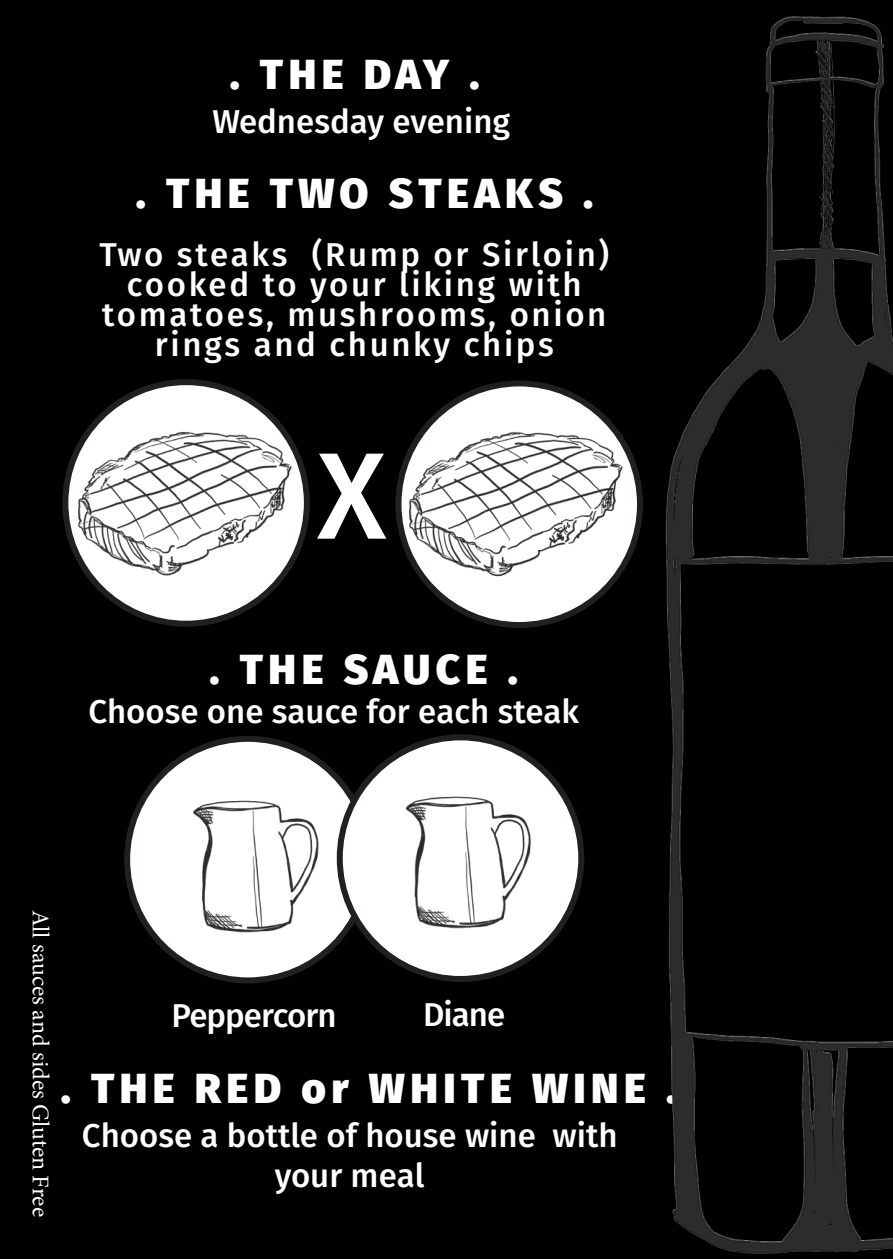
<style>
.page{position:relative;width:893px;height:1259px;background:#000}
.page>*{position:absolute;margin:0;border:0;box-sizing:border-box;transform-origin:0 0}
.t1{font:500 123px "Fira Sans";color:#fff}
.t2{font:800 42px "Fira Sans";letter-spacing:.13em;color:#fff}
.t3{font:500 33px/30px "Fira Sans";letter-spacing:.08em;color:#fff;text-align:center}
.t4{font:500 33px/39.6px "Fira Sans";color:#fff;text-align:center}
.t5{font:500 33px "Fira Sans";letter-spacing:-.03em;color:#fff}
.t6{font:24px "Minion Pro";color:#fff}
</style>
<div class="page">
<img style="left:62px;top:379px;width:213px;height:248px">
<img style="left:124px;top:741px;width:151px;height:233px">
<img style="left:275px;top:16px;width:618px;height:1238px">
<p class="t2" style="left:230px;top:45px;width:251px">. THE DAY .</p>
<p class="t4" style="left:212px;top:102px;width:299px">Wednesday evening</p>
<p class="t2" style="left:136px;top:164px;width:459px">. THE TWO STEAKS .</p>
<p class="t3" style="left:99px;top:240px;width:511px">Two steaks (Rump or Sirloin) cooked to your liking with tomatoes, mushrooms, onion rings and chunky chips</p>
<p class="t1" style="left:317px;top:409px;width:71px">X</p>
<p class="t2" style="left:210px;top:640px;width:310px">. THE SAUCE .</p>
<p class="t4" style="left:88px;top:691px;width:492px">Choose one sauce for each steak</p>
<p class="t6" style="left:57px;top:909px;width:309px;rotate:90deg">All sauces and sides Gluten Free</p>
<p class="t5" style="left:171px;top:992px;width:167px">Peppercorn</p>
<p class="t4" style="left:423px;top:994px;width:84px">Diane</p>
<p class="t2" style="left:61px;top:1058px;width:617px">. THE RED or WHITE WINE .</p>
<p class="t4" style="left:82px;top:1115px;width:537px">Choose a bottle of house wine with your meal</p>
</div>
